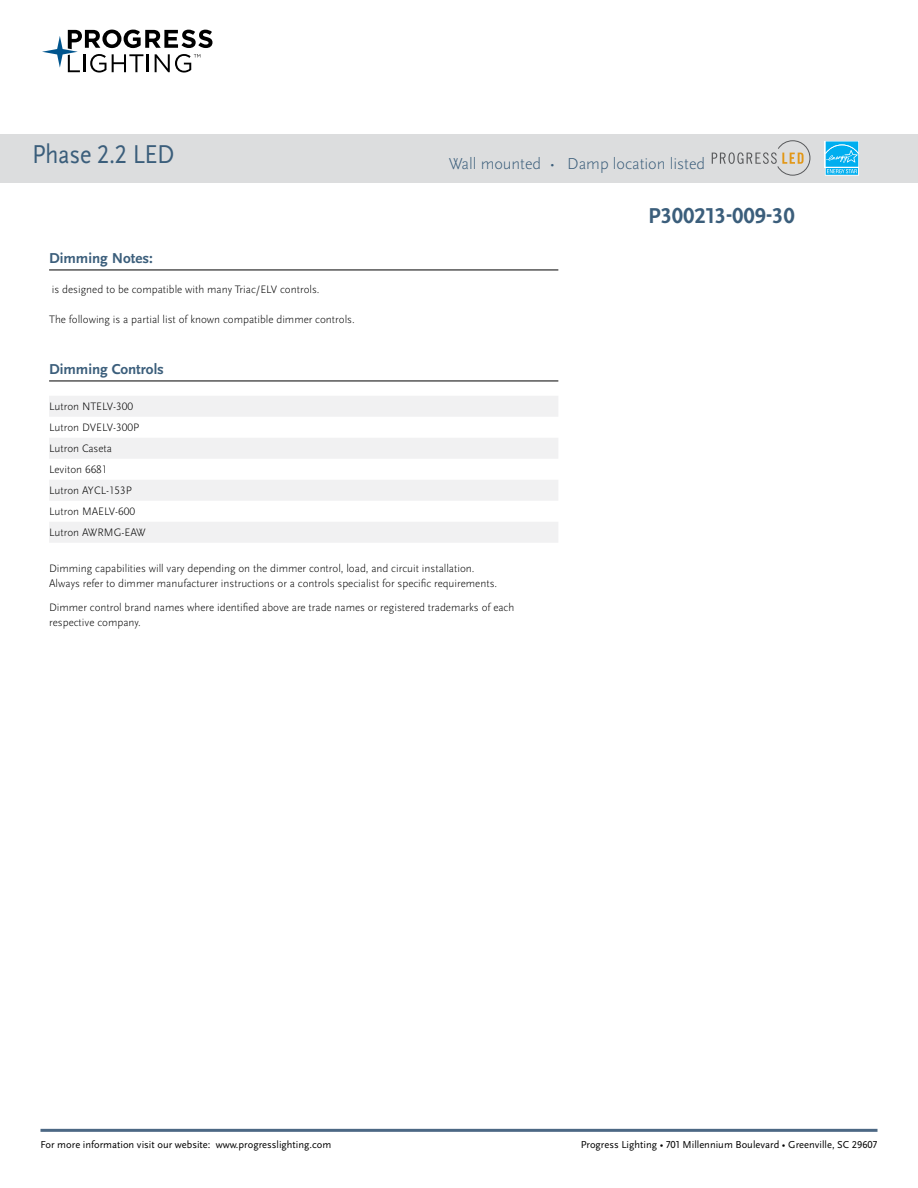
<style>
.page{position:relative;width:918px;height:1188px;background:#fff}
.page>*{position:absolute;margin:0;border:0;box-sizing:border-box;transform-origin:0 0}
.t1{font:27px "Scala Sans Pro";letter-spacing:-.01em;color:#3b5e7b;scale:.9 1}
.t2{font:700 22.5px "Scala Sans Pro";color:#3b5e7b}
.t3{font:300 16.5px "Scala Sans Pro";color:#3b5e7b}
.t4{font:700 15px "Scala Sans Pro";color:#3b5e7b}
.t5{font:300 11.25px/21px "Scala Sans Pro";color:#000}
.t6{font:10.5px "Scala Sans Pro";color:#000}
</style>
<div class="page">
<svg style="left:42px;top:30px;width:170px;height:43px"></svg>
<hr style="left:40px;top:1129px;width:838px;height:3px;background:#4c6884">
<div style="left:0;top:134px;width:918px;height:49px;background:#dcddde"></div>
<svg style="left:712px;top:141px;width:98px;height:34px"></svg>
<hr style="left:49px;top:270px;width:509px;height:1px;background:#000">
<hr style="left:49px;top:381px;width:509px;height:1px;background:#000">
<div style="left:49px;top:396px;width:509px;height:21px;background:#f1f1f2"></div>
<div style="left:49px;top:438px;width:509px;height:21px;background:#f1f1f2"></div>
<div style="left:49px;top:480px;width:509px;height:21px;background:#f1f1f2"></div>
<div style="left:49px;top:522px;width:509px;height:21px;background:#f1f1f2"></div>
<svg style="left:825px;top:141px;width:34px;height:35px"></svg>
<h1 class="t1" style="left:32px;top:139px;width:160px">Phase 2.2 LED</h1>
<h3 class="t3" style="left:449px;top:154px;width:258px">Wall mounted • Damp location listed</h3>
<h2 class="t2" style="left:648px;top:202px;width:148px">P300213-009-30</h2>
<h3 class="t4" style="left:49px;top:249px;width:105px">Dimming Notes:</h3>
<p class="t5" style="left:52px;top:279px;width:269px">is designed to be compatible with many Triac/ELV controls.</p>
<p class="t5" style="left:49px;top:309px;width:307px">The following is a partial list of known compatible dimmer controls.</p>
<h3 class="t4" style="left:49px;top:360px;width:116px">Dimming Controls</h3>
<p class="t5" style="left:49px;top:396px;width:98px">Lutron NTELV-300<br>Lutron DVELV-300P<br>Lutron Caseta<br>Leviton 6681<br>Lutron AYCL-153P<br>Lutron MAELV-600<br>Lutron AWRMG-EAW</p>
<p class="t5" style="left:49px;top:561px;width:450px;line-height:15px">Dimming capabilities will vary depending on the dimmer control, load, and circuit installation.<br>Always refer to dimmer manufacturer instructions or a controls specialist for specific requirements.</p>
<p class="t5" style="left:49px;top:600px;width:467px;line-height:15px">Dimmer control brand names where identified above are trade names or registered trademarks of each respective company.</p>
<p class="t6" style="left:40px;top:1139px;width:292px">For more information visit our website: www.progresslighting.com</p>
<p class="t6" style="left:581px;top:1138px;width:298px">Progress Lighting • 701 Millennium Boulevard • Greenville, SC 29607</p>
</div>
